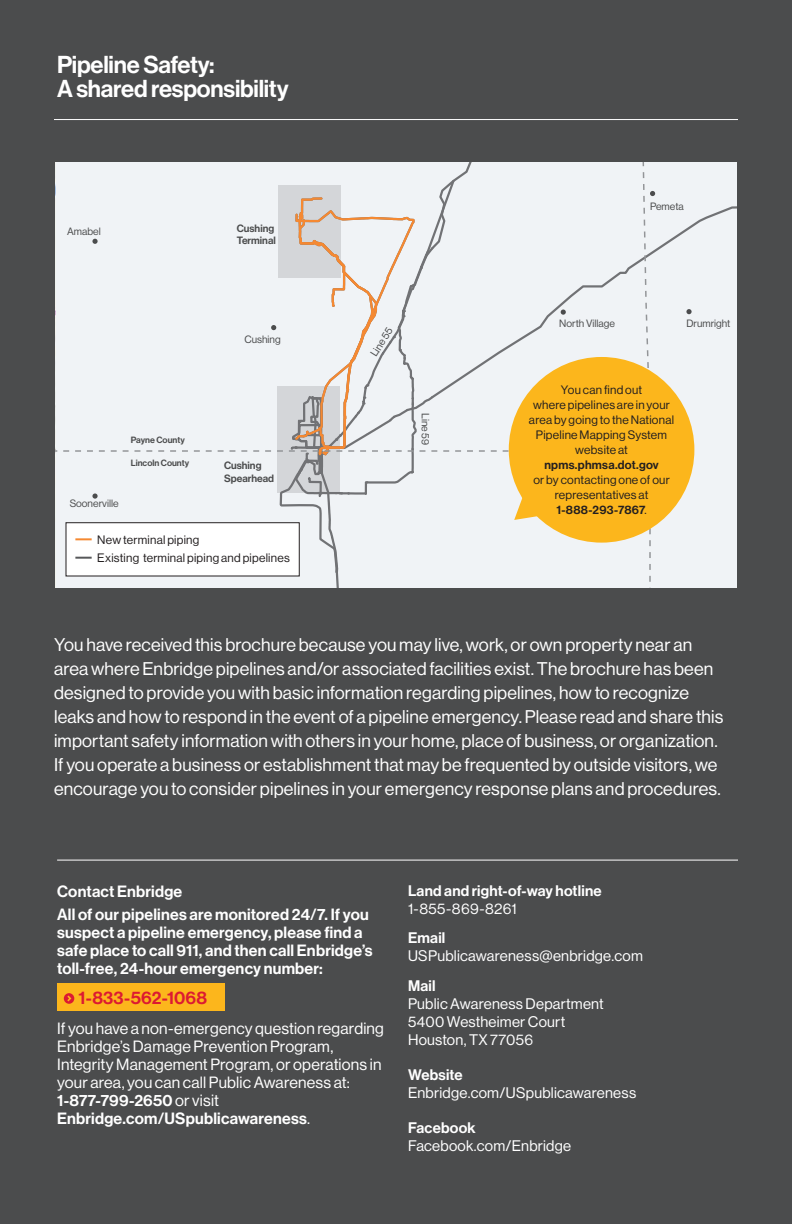
<style>
.page{position:relative;width:792px;height:1224px;background:#4b4c4d}
.page>*{position:absolute;margin:0;border:0;box-sizing:border-box;transform-origin:0 0}
._1_body_gray_indent{font:24px/24px "N Haas Grotesk DS Std 65 Md";letter-spacing:-.01em;color:#fff}
.New_Body{font:18px/24px "N Haas Grotesk DS Std 55 Rg";letter-spacing:.01em;color:#fff}
.New_Body-2{font:17.8px "N Haas Grotesk DS Std 65 Md";letter-spacing:.01em;color:#dc1a32}
.New_Body-3{font:16px/18px "N Haas Grotesk DS Std 55 Rg";letter-spacing:.015em;color:#fff}
.New_Body-4{font:16px/18px "N Haas Grotesk DS Std 65 Md";letter-spacing:.015em;color:#fff}
.Sub_Head{font:16px "N Haas Grotesk DS Std 65 Md";letter-spacing:.015em;color:#fff}
.Sub_Head-2{font:15px/18px "N Haas Grotesk DS Std 55 Rg";letter-spacing:.015em;color:#fff}
.New_Body-5{font:15px/18px "N Haas Grotesk DS Std 55 Rg";letter-spacing:.015em;color:#fff}
.New_Body-6{font:15px/18px "N Haas Grotesk DS Std 65 Md";letter-spacing:.015em;color:#fff}
.New_Body-7{font:12px/15px "N Haas Grotesk DS Std 55 Rg";letter-spacing:.02em;color:#231f20;text-align:center}
.t1{font:10.4px "N Haas Grotesk DS Pro 55 Rg";color:#4b4c4d}
.t2{font:10.4px/12.4px "N Haas Grotesk DS Pro 65 Md";color:#4b4c4d}
.t3{font:9px "N Haas Grotesk DS Pro 65 Md";color:#4b4c4d}
.s1{font-family:"N Haas Grotesk DS Std 65 Md"}
.s2{font-family:"N Haas Grotesk DS Std 55 Rg"}
</style>
<div class="page">
<div style="left:56px;top:162px;width:680px;height:425px;background:#f0f3f6"></div>
<svg style="left:655px;top:193px;width:81px;height:220px"></svg>
<svg style="left:686px;top:309px;width:6px;height:5px"></svg>
<div style="left:509px;top:357px;width:185px;height:186px;background:#fcb61c;border-radius:50%"></div>
<hr style="left:54px;top:119px;width:684px;height:1px;background:#fff">
<hr style="left:57px;top:860px;width:681px;height:1px;background:#fff">
<div style="left:57px;top:984px;width:168px;height:27px;background:#fcb61c"></div>
<div style="left:64px;top:993px;width:10px;height:11px;background:#dc1a32;border-radius:50%"></div>
<svg style="left:67px;top:994px;width:6px;height:9px"></svg>
<svg style="left:56px;top:162px;width:599px;height:425px"></svg>
<p class="_1_body_gray_indent" style="left:57px;top:53px;width:233px">Pipeline Safety:<br>A shared responsibility</p>
<p class="t1" style="left:67px;top:226px;width:35px">Amabel</p>
<p class="t2" style="left:237px;top:222px;width:40px">Cushing<br>Terminal</p>
<p class="t1" style="left:244px;top:333px;width:38px">Cushing</p>
<p class="t1" style="left:70px;top:498px;width:50px">Soonerville</p>
<p class="t3" style="left:131px;top:435px;width:56px">Payne County</p>
<p class="t3" style="left:131px;top:458px;width:60px">Lincoln County</p>
<p class="t2" style="left:224px;top:459px;width:52px">Cushing<br>Spearhead</p>
<p class="New_Body-7" style="left:97px;top:532px;width:104px">New terminal piping</p>
<p class="New_Body-7" style="left:97px;top:550px;width:194px">Existing terminal piping and pipelines</p>
<p class="t1" style="left:368px;top:352px;width:33px;rotate:-58deg">Line 55</p>
<p class="t1" style="left:431px;top:413px;width:34px;rotate:90deg">Line 59</p>
<p class="t1" style="left:650px;top:200px;width:35px">Pemeta</p>
<p class="t1" style="left:559px;top:318px;width:57px">North Village</p>
<p class="t1" style="left:686px;top:318px;width:46px">Drumright</p>
<p class="New_Body-7" style="left:529px;top:382px;width:147px">You can find out<br>where pipelines are in your area by going to the National<br>Pipeline Mapping System website at</p>
<p class="New_Body-7" style="left:533px;top:457px;width:138px"><span class="s1">npms.phmsa.dot.gov<br></span>or by contacting one of our representatives at<br><span class="s1">1-888-293-7867</span>.</p>
<p class="New_Body" style="left:54px;top:633px;width:671px">You have received this brochure because you may live, work, or own property near an area where Enbridge pipelines and/or associated facilities exist. The brochure has been designed to provide you with basic information regarding pipelines, how to recognize leaks and how to respond in the event of a pipeline emergency. Please read and share this important safety information with others in your home, place of business, or organization.<br>If you operate a business or establishment that may be frequented by outside visitors, we encourage you to consider pipelines in your emergency response plans and procedures.</p>
<p class="Sub_Head" style="left:57px;top:882px;width:127px">Contact Enbridge</p>
<p class="New_Body-4" style="left:57px;top:906px;width:317px">All of our pipelines are monitored 24/7. If you suspect a pipeline emergency, please find a safe place to call 911, and then call Enbridge’s toll-free, 24-hour emergency number:</p>
<p class="New_Body-2" style="left:79px;top:987px;width:130px">1-833-562-1068</p>
<p class="New_Body-3" style="left:57px;top:1020px;width:328px">If you have a non-emergency question regarding Enbridge’s Damage Prevention Program, Integrity Management Program, or operations in your area, you can call Public Awareness at:<br><span class="s1">1-877-799-2650</span> or visit <span class="s1">Enbridge.com/USpublicawareness</span>.</p>
<p class="New_Body-6" style="left:408px;top:882px;width:195px">Land and right-of-way hotline<br><span class="s2">1-855-869-8261</span></p>
<p class="New_Body-5" style="left:408px;top:929px;width:237px"><span class="s1">Email<br></span>USPublicawareness@enbridge.com</p>
<p class="Sub_Head-2" style="left:408px;top:977px;width:197px"><span class="s1">Mail<br></span>Public Awareness Department</p>
<p class="New_Body-5" style="left:408px;top:1013px;width:159px">5400 Westheimer Court</p>
<p class="New_Body-5" style="left:408px;top:1031px;width:127px">Houston, TX 77056</p>
<p class="Sub_Head-2" style="left:408px;top:1066px;width:230px"><span class="s1">Website<br></span>Enbridge.com/USpublicawareness</p>
<p class="Sub_Head-2" style="left:408px;top:1119px;width:165px"><span class="s1">Facebook<br></span>Facebook.com/Enbridge</p>
</div>
